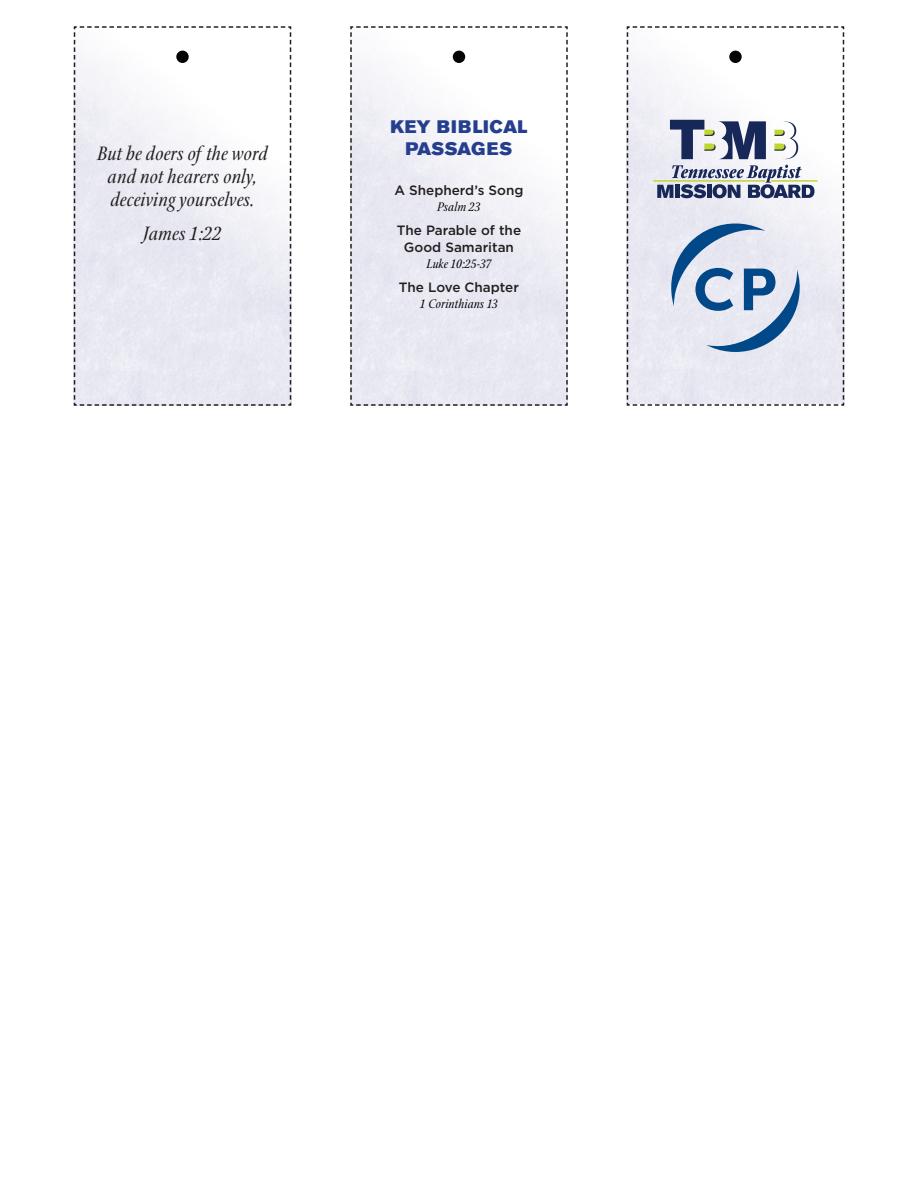
<style>
.page{position:relative;width:918px;height:1188px;background:#fff}
.page>*{position:absolute;margin:0;border:0;box-sizing:border-box;transform-origin:0 0}
.t1{font:italic 21px/22.6px "Stone Print";color:#231f20;text-align:center}
.t2{font:18px/21.6px "Akzidenz Grotesk Std Super";letter-spacing:.02em;color:#253f8e;text-align:center}
.t3{font:500 13.5px/16.2px "Gotham";color:#231f20;text-align:center}
.t4{font:italic 13.5px "Stone Print";color:#040503}
</style>
<div class="page">
<svg style="left:73px;top:26px;width:219px;height:380px"></svg>
<svg style="left:350px;top:26px;width:218px;height:380px"></svg>
<svg style="left:626px;top:26px;width:219px;height:380px"></svg>
<p class="t1" style="left:97px;top:142px;width:172px">But be doers of the word and not hearers only, deceiving yourselves.</p>
<p class="t1" style="left:143px;top:222px;width:80px">James 1:22</p>
<p class="t2" style="left:390px;top:116px;width:138px">KEY BIBLICAL<br>PASSAGES</p>
<p class="t3" style="left:394px;top:182px;width:131px">A Shepherd’s Song</p>
<p class="t4" style="left:437px;top:199px;width:45px">Psalm 23</p>
<p class="t3" style="left:397px;top:222px;width:126px">The Parable of the<br>Good Samaritan</p>
<p class="t4" style="left:426px;top:255px;width:67px">Luke 10:25-37</p>
<p class="t3" style="left:399px;top:279px;width:122px">The Love Chapter</p>
<p class="t4" style="left:420px;top:296px;width:80px">1 Corinthians 13</p>
</div>
